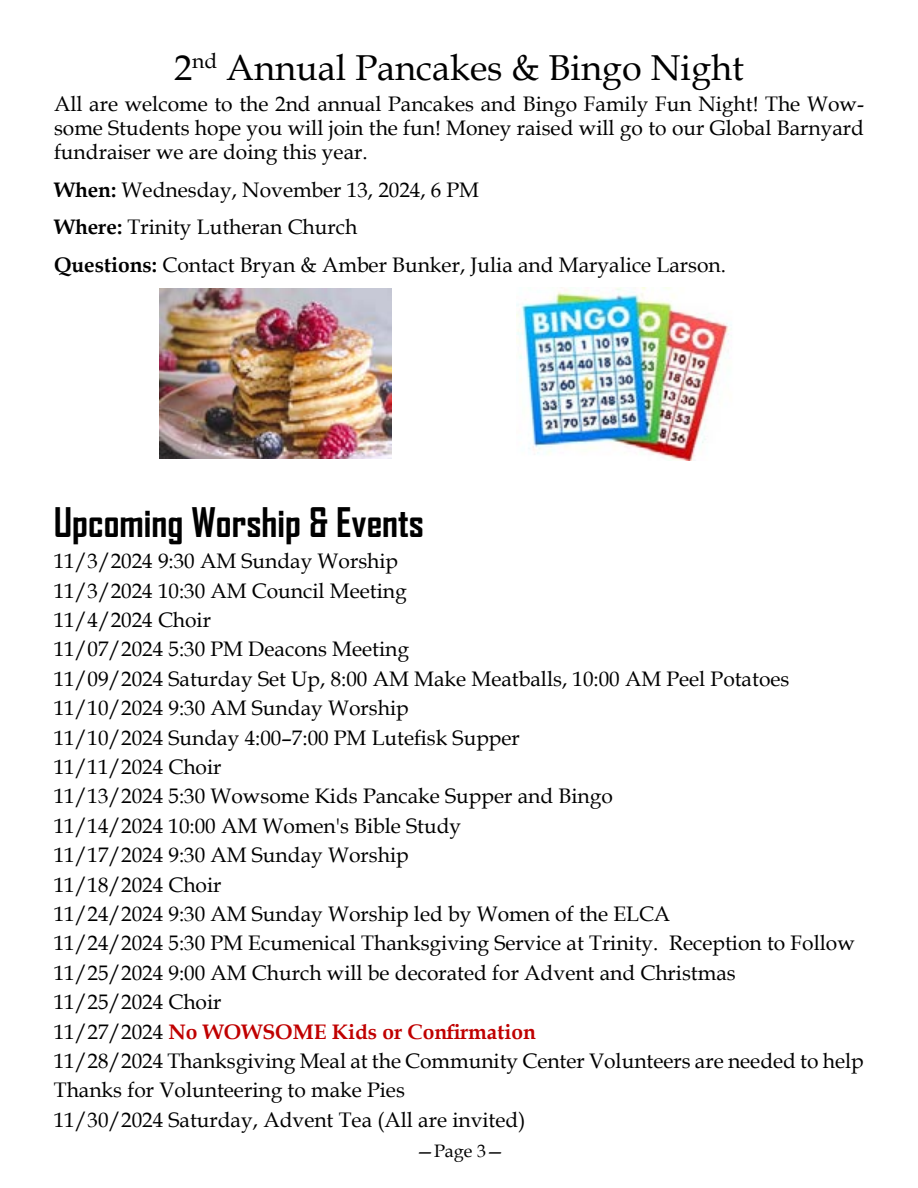
<style>
.page{position:relative;width:918px;height:1188px;background:#fff}
.page>*{position:absolute;margin:0;border:0;box-sizing:border-box;transform-origin:0 0}
.t1{font:700 39px "Agency FB";color:#000}
.t2{font:36px "Book Antiqua";color:#000}
.t3{font:21px/29.4px "Book Antiqua";color:#000}
.t4{font:18px "Book Antiqua";color:#000}
.s1{font-weight:700}
.s2{font-weight:700;color:#c00000}
</style>
<div class="page">
<img style="left:159px;top:288px;width:233px;height:170px">
<img style="left:517px;top:288px;width:214px;height:172px">
<h2 class="t2" style="left:174px;top:43px;width:571px">2<sup>nd</sup> Annual Pancakes &amp; Bingo Night</h2>
<p class="t3" style="left:54px;top:92px;width:812px;line-height:24px;text-align:justify">All are welcome to the 2nd annual Pancakes and Bingo Family Fun Night! The Wow&shy;some Students hope you will join the fun! Money raised will go to our Global Barnyard fundraiser we are doing this year.</p>
<p class="t3" style="left:54px;top:170px;width:674px;line-height:37.5px"><span class="s1">When:</span> Wednesday, November 13, 2024, 6 PM<br><span class="s1">Where:</span> Trinity Lutheran Church<br><span class="s1">Questions:</span> Contact Bryan &amp; Amber Bunker, Julia and Maryalice Larson.</p>
<h1 class="t1" style="left:54px;top:499px;width:372px">Upcoming Worship &amp; Events</h1>
<p class="t3" style="left:54px;top:546px;width:812px">11/3/2024 9:30 AM Sunday Worship<br>11/3/2024 10:30 AM Council Meeting<br>11/4/2024 Choir<br>11/07/2024 5:30 PM Deacons Meeting<br>11/09/2024 Saturday Set Up, 8:00 AM Make Meatballs, 10:00 AM Peel Potatoes 11/10/2024 9:30 AM Sunday Worship<br>11/10/2024 Sunday 4:00–7:00 PM Lutefisk Supper<br>11/11/2024 Choir<br>11/13/2024 5:30 Wowsome Kids Pancake Supper and Bingo<br>11/14/2024 10:00 AM Women's Bible Study<br>11/17/2024 9:30 AM Sunday Worship<br>11/18/2024 Choir<br>11/24/2024 9:30 AM Sunday Worship led by Women of the ELCA<br>11/24/2024 5:30 PM Ecumenical Thanksgiving Service at Trinity. Reception to Follow 11/25/2024 9:00 AM Church will be decorated for Advent and Christmas<br>11/25/2024 Choir<br>11/27/2024 <span class="s2">No WOWSOME Kids or Confirmation<br></span>11/28/2024 Thanksgiving Meal at the Community Center Volunteers are needed to help Thanks for Volunteering to make Pies<br>11/30/2024 Saturday, Advent Tea (All are invited)</p>
<p class="t4" style="left:416px;top:1138px;width:90px">—Page 3—</p>
</div>
